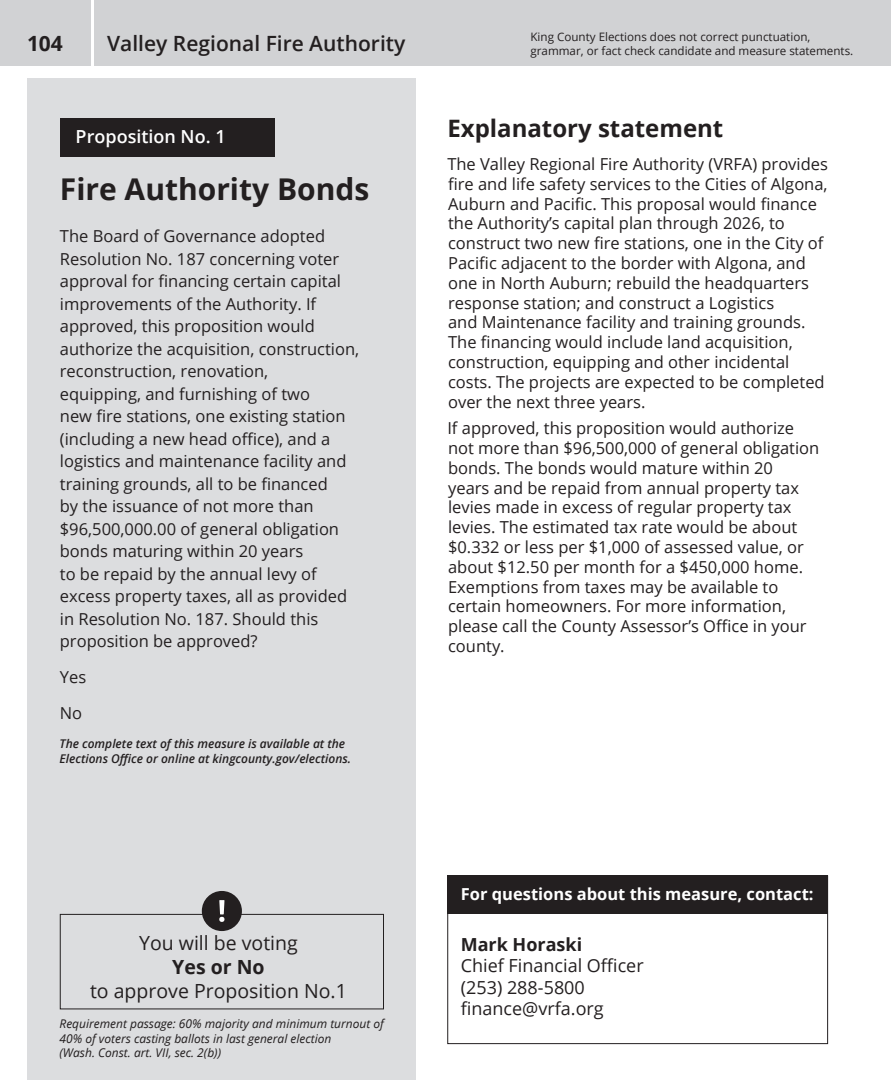
<style>
.page{position:relative;width:891px;height:1080px;background:#fff}
.page>*{position:absolute;margin:0;border:0;box-sizing:border-box;transform-origin:0 0}
.t1{font:700 30px "Open Sans";color:#231f20}
.t2{font:700 24px "Open Sans";color:#231f20}
.Jurisdiction_header{font:600 21px "Open Sans";color:#231f20}
.t3{font:700 21px "Open Sans";color:#231f20}
.t4{font:19.5px/24px "Open Sans";color:#231f20;text-align:center}
.t5{font:18px/21.6px "Open Sans";color:#231f20}
.t6{font:600 18px "Open Sans";color:#fff}
.t7{font:16.5px/19.8px "Open Sans";color:#231f20}
.t8{font:700 16.5px "Open Sans";color:#fff}
.t9{font:italic 12px/14.4px "Open Sans";color:#231f20}
.t10{font:italic 600 12px/14.4px "Open Sans";color:#231f20}
.t11{font:11.7px "Open Sans";color:#231f20}
.s1{font-weight:700}
</style>
<div class="page">
<div style="left:0;top:0;width:90px;height:66px;background:#d1d2d4"></div>
<div style="left:95px;top:0;width:796px;height:66px;background:#d1d2d4"></div>
<div style="left:27px;top:78px;width:388px;height:1002px;background:#dcdddf"></div>
<div style="left:60px;top:119px;width:215px;height:38px;background:#231f20"></div>
<div style="left:447px;top:876px;width:381px;height:38px;background:#231f20"></div>
<div style="left:447px;top:876px;width:381px;height:168px;border:1px solid #231f20"></div>
<div style="left:60px;top:914px;width:324px;height:95px;border:1px solid #231f20"></div>
<div style="left:202px;top:891px;width:40px;height:40px;background:#231f20;border-radius:50%"></div>
<svg style="left:219px;top:900px;width:6px;height:22px"></svg>
<p class="t3" style="left:27px;top:29px;width:37px">104</p>
<p class="t11" style="left:530px;top:29px;width:281px">King County Elections does not correct punctuation,</p>
<p class="Jurisdiction_header" style="left:107px;top:29px;width:300px">Valley Regional Fire Authority</p>
<p class="t11" style="left:530px;top:43px;width:324px">grammar, or fact check candidate and measure statements.</p>
<p class="t6" style="left:76px;top:124px;width:152px">Proposition No. 1</p>
<p class="t1" style="left:60px;top:167px;width:311px">Fire Authority Bonds</p>
<p class="t7" style="left:60px;top:225px;width:301px;line-height:22.5px">The Board of Governance adopted Resolution No. 187 concerning voter approval for financing certain capital improvements of the Authority. If approved, this proposition would authorize the acquisition, construction, reconstruction, renovation,<br>equipping, and furnishing of two<br>new fire stations, one existing station (including a new head office), and a logistics and maintenance facility and training grounds, all to be financed<br>by the issuance of not more than $96,500,000.00 of general obligation bonds maturing within 20 years<br>to be repaid by the annual levy of excess property taxes, all as provided in Resolution No. 187. Should this proposition be approved?</p>
<p class="t7" style="left:60px;top:659px;width:28px;line-height:36px">Yes<br>No</p>
<p class="t10" style="left:60px;top:736px;width:293px">The complete text of this measure is available at the<br>Elections Office or online at kingcounty.gov/elections.</p>
<p class="t4" style="left:90px;top:931px;width:258px">You will be voting<br><span class="s1">Yes or No<br></span>to approve Proposition No.1</p>
<p class="t9" style="left:60px;top:1016px;width:326px">Requirement passage: 60% majority and minimum turnout of<br>40% of voters casting ballots in last general election<br>(Wash. Const. art. VII, sec. 2(b))</p>
<p class="t2" style="left:447px;top:111px;width:278px">Explanatory statement</p>
<p class="t7" style="left:447px;top:154px;width:382px">The Valley Regional Fire Authority (VRFA) provides fire and life safety services to the Cities of Algona, Auburn and Pacific. This proposal would finance the Authority’s capital plan through 2026, to construct two new fire stations, one in the City of Pacific adjacent to the border with Algona, and one in North Auburn; rebuild the headquarters response station; and construct a Logistics<br>and Maintenance facility and training grounds.<br>The financing would include land acquisition, construction, equipping and other incidental costs. The projects are expected to be completed over the next three years.</p>
<p class="t7" style="left:447px;top:418px;width:374px">If approved, this proposition would authorize not more than $96,500,000 of general obligation bonds. The bonds would mature within 20<br>years and be repaid from annual property tax levies made in excess of regular property tax levies. The estimated tax rate would be about $0.332 or less per $1,000 of assessed value, or about $12.50 per month for a $450,000 home.<br>Exemptions from taxes may be available to certain homeowners. For more information, please call the County Assessor’s Office in your county.</p>
<p class="t8" style="left:461px;top:882px;width:354px">For questions about this measure, contact:</p>
<p class="t5" style="left:461px;top:933px;width:184px"><span class="s1">Mark Horaski<br></span>Chief Financial Officer (253) 288-5800 finance@vrfa.org</p>
</div>
